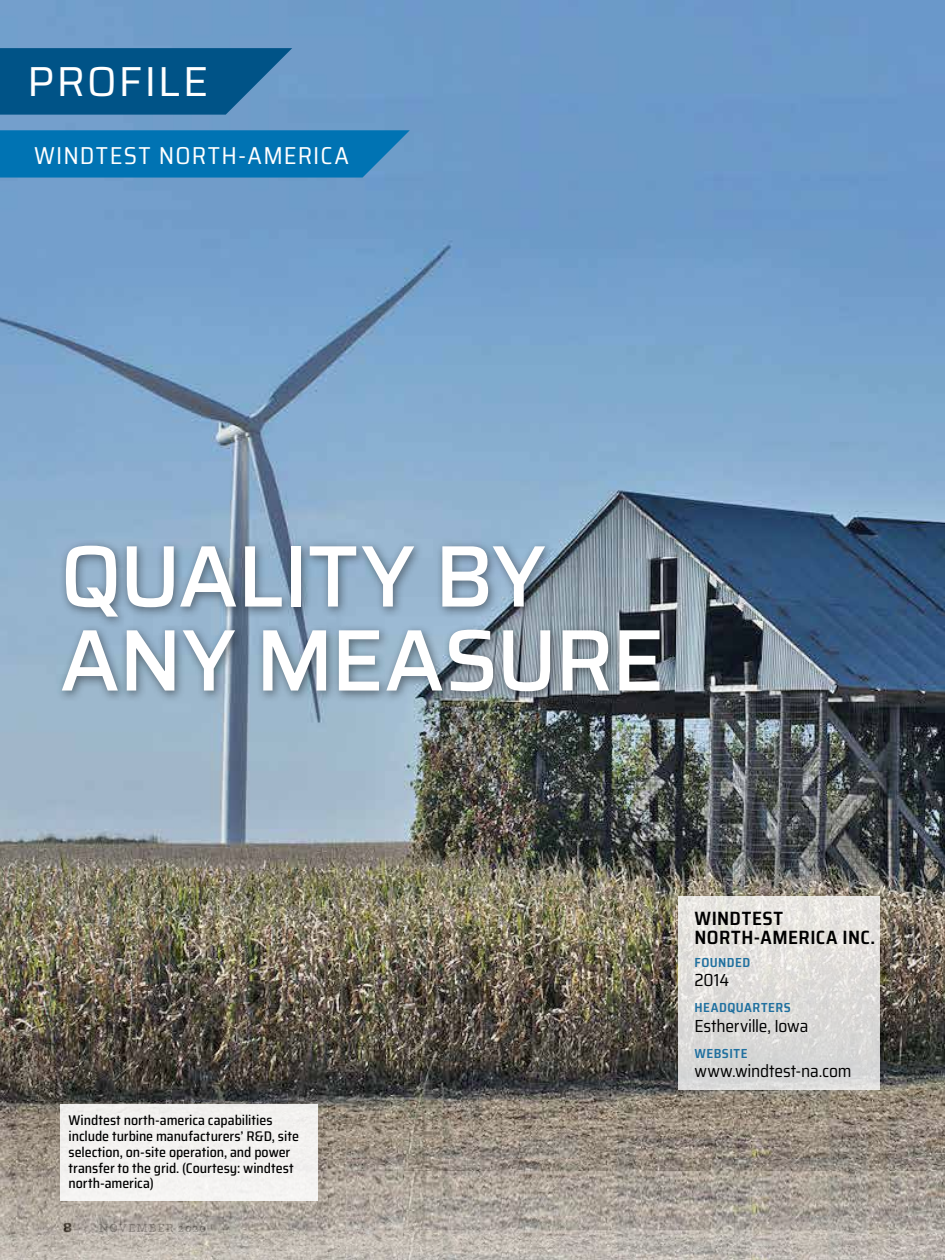
<style>
.page{position:relative;width:945px;height:1260px;background:#fff}
.page>*{position:absolute;margin:0;border:0;box-sizing:border-box;transform-origin:0 0}
.t1{font:500 87.5px/84px "Saira";letter-spacing:-.015em;color:#fff}
.t2{font:42px "Saira";letter-spacing:.045em;color:#fff}
.t3{font:semi-condensed 24.5px "Saira";letter-spacing:.06em;color:#fff}
.t4{font:600 semi-condensed 19.25px/19.2px "Saira";letter-spacing:.025em;color:#000}
.t5{font:semi-condensed 17.5px "Saira";letter-spacing:-.01em;color:#000}
.t6{font:500 semi-condensed 14px/15.8px "Saira";letter-spacing:-.005em;color:#000}
.t7{font:600 semi-condensed 13.12px "Saira";letter-spacing:.035em;color:#20709f}
.t8{font:700 13.12px "Saira";color:#000}
.t9{font:12.25px "Questa Slab";letter-spacing:.07em;color:#808285}
</style>
<div class="page">
<img style="left:0;top:0;width:945px;height:1260px">
<div style="left:55px;top:539px;width:616px;height:165px;background:#000;opacity:.45"></div>
<svg style="left:679px;top:896px;width:201px;height:194px;background:#dfdddb"></svg>
<div style="left:60px;top:1104px;width:258px;height:97px;background:#f3f2f0"></div>
<svg style="left:0;top:48px;width:292px;height:67px;background:#0c5b8e"></svg>
<svg style="left:0;top:130px;width:410px;height:48px;background:#0775b4"></svg>
<h2 class="t2" style="left:27px;top:50px;width:183px">PROFILE</h2>
<h3 class="t3" style="left:34px;top:137px;width:317px">WINDTEST NORTH-AMERICA</h3>
<h1 class="t1" style="left:60px;top:533px;width:606px">QUALITY BY<br>ANY MEASURE</h1>
<p class="t6" style="left:69px;top:1112px;width:232px">Windtest north-america capabilities include turbine manufacturers’ R&amp;D, site selection, on-site operation, and power transfer to the grid. (Courtesy: windtest north-america)</p>
<p class="t8" style="left:63px;top:1218px;width:10px">8</p>
<p class="t9" style="left:99px;top:1220px;width:109px">NOVEMBER 2020</p>
<h3 class="t4" style="left:695px;top:908px;width:182px">WINDTEST<br>NORTH-AMERICA INC.</h3>
<p class="t7" style="left:695px;top:952px;width:57px">FOUNDED</p>
<p class="t5" style="left:695px;top:967px;width:36px">2014</p>
<p class="t7" style="left:695px;top:998px;width:98px">HEADQUARTERS</p>
<p class="t5" style="left:695px;top:1012px;width:116px">Estherville, Iowa</p>
<p class="t7" style="left:695px;top:1043px;width:55px">WEBSITE</p>
<p class="t5" style="left:695px;top:1058px;width:159px">www.windtest-na.com</p>
</div>
